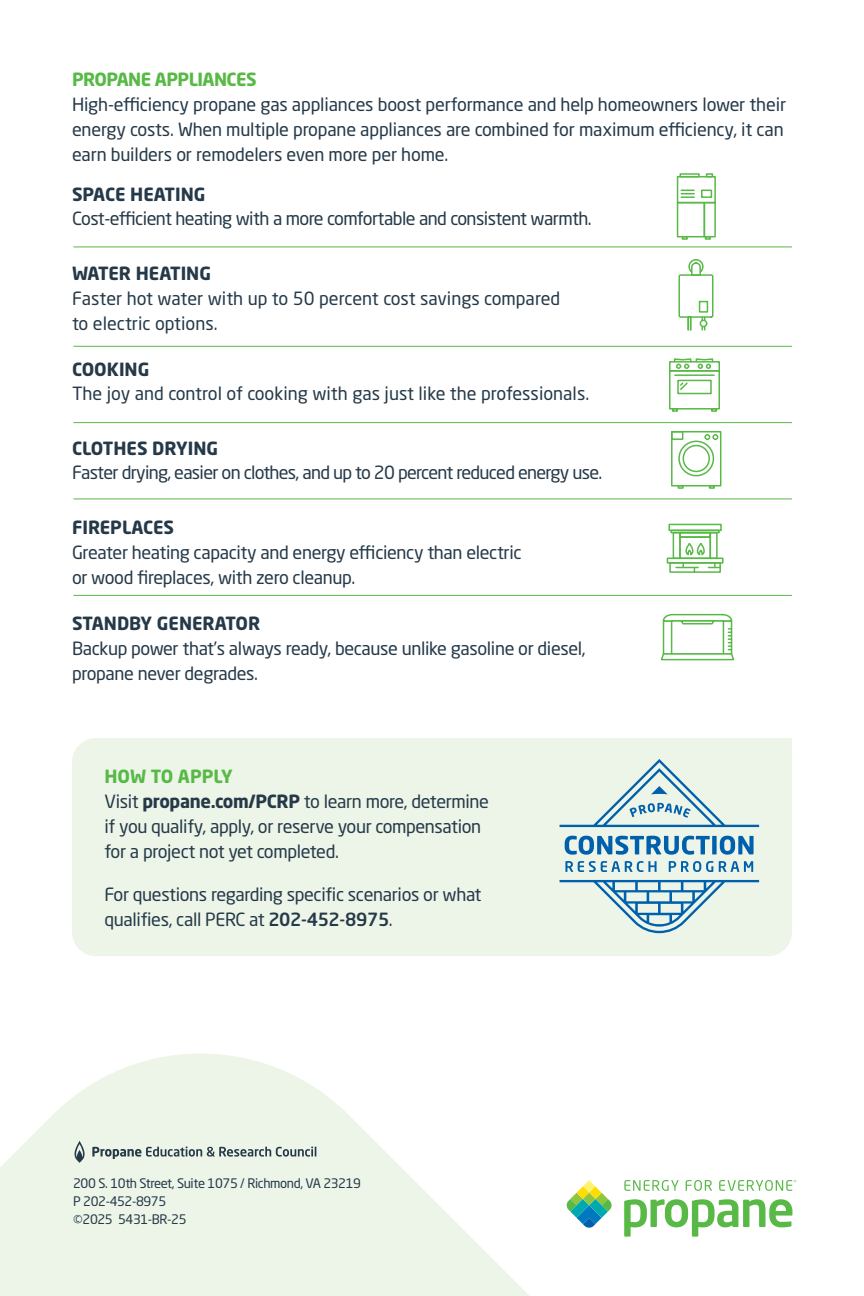
<style>
.page{position:relative;width:864px;height:1296px;background:#fff}
.page>*{position:absolute;margin:0;border:0;box-sizing:border-box;transform-origin:0 0}
.t1{font:18px/25px "Neo Sans W1 G";letter-spacing:-.02em;color:#253948}
.t2{font:18px/25px "Neo Sans W1 G";color:#253948}
.t3{font:700 18px "Neo Sans W1 G";color:#253948}
.t4{font:18px "Neo Sans W1 G";letter-spacing:-.04em;color:#253948}
.t5{font:700 18px "Neo Sans W1 G";letter-spacing:-.03em;color:#58b947}
.t6{font:13px/18px "Neo Sans W1 G";letter-spacing:-.03em;color:#253948}
.s1{font-weight:700;color:#58b947}
.s2{font-weight:700}
.s3{font-weight:500}
</style>
<div class="page">
<svg style="left:0;top:1053px;width:686px;height:243px;fill:#ecf5e8"></svg>
<div style="left:72px;top:738px;width:720px;height:218px;background:#ecf5e8"></div>
<svg style="left:75px;top:1141px;width:11px;height:22px"></svg>
<svg style="left:92px;top:1147px;width:224px;height:12px"></svg>
<svg style="left:566px;top:1180px;width:46px;height:48px"></svg>
<svg style="left:624px;top:1199px;width:168px;height:38px"></svg>
<svg style="left:624px;top:1180px;width:55px;height:11px"></svg>
<svg style="left:686px;top:1180px;width:26px;height:11px"></svg>
<svg style="left:719px;top:1180px;width:77px;height:11px"></svg>
<hr style="left:73px;top:247px;width:719px;height:1px;background:#58b947">
<hr style="left:73px;top:346px;width:719px;height:1px;background:#58b947">
<hr style="left:73px;top:422px;width:719px;height:1px;background:#58b947">
<hr style="left:73px;top:499px;width:719px;height:1px;background:#58b947">
<hr style="left:73px;top:595px;width:719px;height:1px;background:#58b947">
<div style="left:671px;top:431px;width:50px;height:55px;border:2px solid #58b947"></div>
<div style="left:671px;top:431px;width:12px;height:9px;border:2px solid #58b947"></div>
<svg style="left:678px;top:434px;width:40px;height:43px"></svg>
<svg style="left:678px;top:485px;width:6px;height:4px"></svg>
<svg style="left:709px;top:485px;width:6px;height:4px"></svg>
<div style="left:669px;top:361px;width:51px;height:11px;border:2px solid #58b947"></div>
<div style="left:669px;top:370px;width:51px;height:40px;border:2px solid #58b947"></div>
<hr style="left:675px;top:374px;width:39px;height:2px;background:#58b947">
<svg style="left:673px;top:358px;width:41px;height:11px"></svg>
<div style="left:677px;top:380px;width:35px;height:14px;border:2px solid #58b947"></div>
<svg style="left:679px;top:381px;width:10px;height:11px"></svg>
<svg style="left:672px;top:408px;width:6px;height:4px"></svg>
<svg style="left:711px;top:408px;width:6px;height:4px"></svg>
<svg style="left:688px;top:259px;width:16px;height:15px"></svg>
<div style="left:687px;top:316px;width:4px;height:15px;border:2px solid #58b947"></div>
<div style="left:700px;top:320px;width:7px;height:7px;border:2px solid #58b947;border-radius:50%"></div>
<div style="left:678px;top:274px;width:35px;height:44px;border:2px solid #58b947"></div>
<div style="left:699px;top:301px;width:9px;height:12px;border:2px solid #58b947"></div>
<div style="left:679px;top:532px;width:32px;height:6px;border:2px solid #58b947"></div>
<div style="left:673px;top:532px;width:8px;height:27px;border:2px solid #58b947"></div>
<div style="left:710px;top:532px;width:8px;height:27px;border:2px solid #58b947"></div>
<div style="left:670px;top:530px;width:50px;height:3px;border:2px solid #58b947"></div>
<div style="left:668px;top:524px;width:54px;height:7px;border:2px solid #58b947"></div>
<div style="left:669px;top:562px;width:52px;height:11px;border:2px solid #58b947"></div>
<svg style="left:676px;top:564px;width:22px;height:8px"></svg>
<svg style="left:708px;top:564px;width:12px;height:4px"></svg>
<div style="left:679px;top:536px;width:32px;height:23px;border:2px solid #58b947"></div>
<div style="left:667px;top:558px;width:57px;height:6px;border:2px solid #58b947"></div>
<svg style="left:685px;top:543px;width:20px;height:13px"></svg>
<div style="left:680px;top:173px;width:20px;height:4px;border:2px solid #58b947"></div>
<svg style="left:706px;top:173px;width:7px;height:3px"></svg>
<div style="left:677px;top:176px;width:39px;height:27px;border:2px solid #58b947"></div>
<div style="left:677px;top:202px;width:28px;height:35px;border:2px solid #58b947"></div>
<div style="left:704px;top:202px;width:12px;height:35px;border:2px solid #58b947"></div>
<div style="left:701px;top:190px;width:11px;height:8px;border:2px solid #58b947"></div>
<svg style="left:681px;top:190px;width:13px;height:8px"></svg>
<svg style="left:682px;top:236px;width:6px;height:4px"></svg>
<svg style="left:705px;top:236px;width:6px;height:4px"></svg>
<svg style="left:661px;top:613px;width:74px;height:48px"></svg>
<svg style="left:560px;top:759px;width:199px;height:68px"></svg>
<svg style="left:560px;top:880px;width:199px;height:53px"></svg>
<svg style="left:565px;top:836px;width:145px;height:19px"></svg>
<div style="left:712px;top:836px;width:5px;height:18px;background:#0060ac"></div>
<svg style="left:720px;top:836px;width:34px;height:19px"></svg>
<svg style="left:565px;top:861px;width:92px;height:11px"></svg>
<svg style="left:669px;top:861px;width:44px;height:11px"></svg>
<svg style="left:719px;top:861px;width:34px;height:11px"></svg>
<p class="t5" style="left:72px;top:68px;width:186px">PROPANE APPLIANCES</p>
<p class="t1" style="left:72px;top:91px;width:716px">High-efficiency propane gas appliances boost performance and help homeowners lower their energy costs. When multiple propane appliances are combined for maximum efficiency, it can earn builders or remodelers even more per home.</p>
<p class="t3" style="left:72px;top:183px;width:135px">SPACE HEATING</p>
<p class="t1" style="left:72px;top:205px;width:521px">Cost-efficient heating with a more comfortable and consistent warmth.</p>
<p class="t3" style="left:72px;top:262px;width:141px">WATER HEATING</p>
<p class="t2" style="left:72px;top:285px;width:490px">Faster hot water with up to 50 percent cost savings compared to electric options.</p>
<p class="t3" style="left:72px;top:358px;width:79px">COOKING</p>
<p class="t2" style="left:72px;top:380px;width:519px">The joy and control of cooking with gas just like the professionals.</p>
<p class="t3" style="left:72px;top:437px;width:148px">CLOTHES DRYING</p>
<p class="t4" style="left:72px;top:461px;width:532px">Faster drying, easier on clothes, and up to 20 percent reduced energy use.</p>
<p class="t3" style="left:72px;top:516px;width:104px">FIREPLACES</p>
<p class="t1" style="left:72px;top:539px;width:451px">Greater heating capacity and energy efficiency than electric or wood fireplaces, with zero cleanup.</p>
<p class="t3" style="left:72px;top:612px;width:190px">STANDBY GENERATOR</p>
<p class="t1" style="left:72px;top:635px;width:515px">Backup power that’s always ready, because unlike gasoline or diesel, propane never degrades.</p>
<p class="t1" style="left:105px;top:763px;width:386px"><span class="s1">HOW TO APPLY<br></span>Visit <span class="s2">propane.com/PCRP</span> to learn more, determine if you qualify, apply, or reserve your compensation for a project not yet completed.</p>
<p class="t1" style="left:105px;top:881px;width:378px">For questions regarding specific scenarios or what qualifies, call PERC at <span class="s3">202-452-8975</span>.</p>
<p class="t6" style="left:73px;top:1174px;width:289px">200 S. 10th Street, Suite 1075 / Richmond, VA 23219<br>P 202-452-8975<br>©2025 5431-BR-25</p>
</div>
